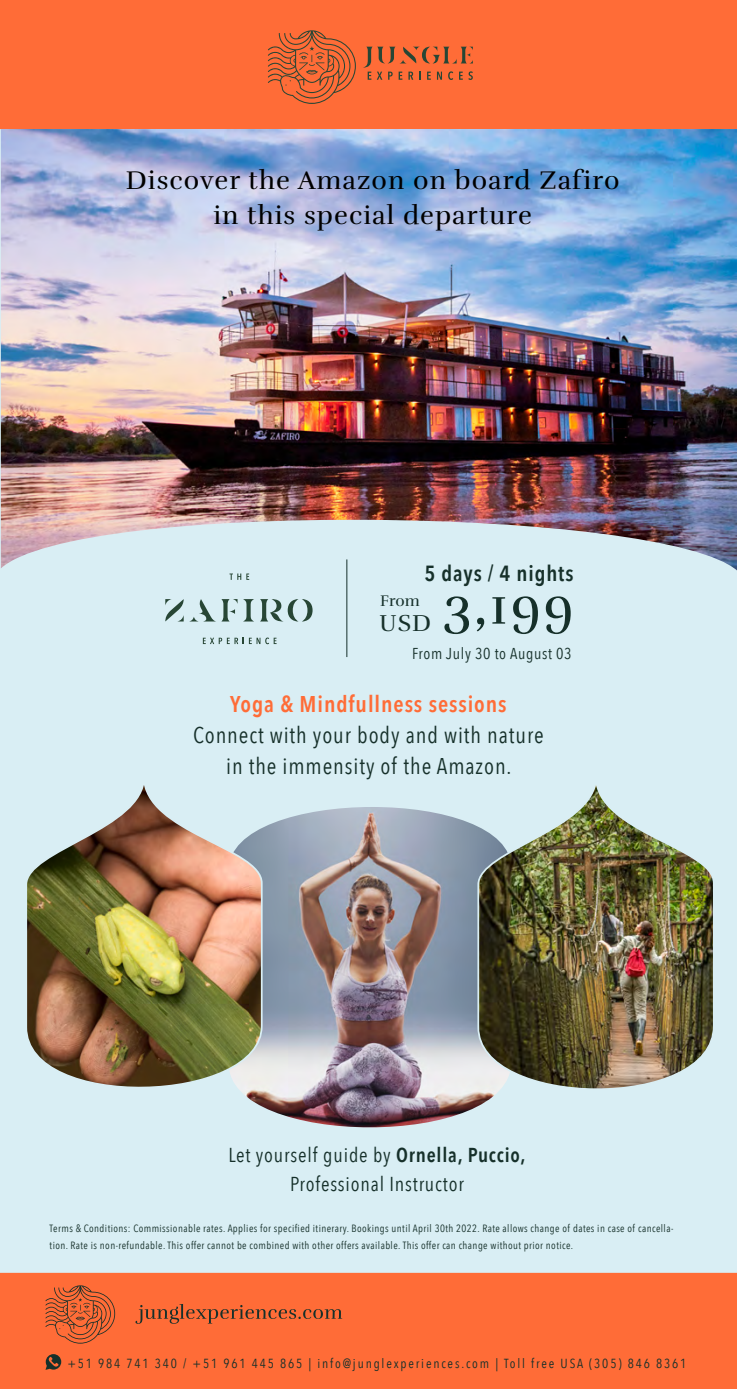
<style>
.page{position:relative;width:737px;height:1389px;background:#fff}
.page>*{position:absolute;margin:0;border:0;box-sizing:border-box;transform-origin:0 0}
.t1{font:54.25px "Rufina";color:#16302a}
.t2{font:26.25px/35px "Rufina";letter-spacing:.04em;color:#000;text-align:center}
.t3{font:23.62px "Rufina";color:#16302a}
.t4{font:22.75px/30.6px "Avenir Next Condensed";letter-spacing:.04em;color:#16302a;text-align:center}
.t5{font:600 22.75px "Avenir Next Condensed";letter-spacing:.04em;color:#ff6c37}
.t6{font:600 21.88px "Avenir Next Condensed";letter-spacing:.04em;color:#16302a}
.t7{font:20.12px/28.9px "Avenir Next Condensed";letter-spacing:.04em;color:#16302a;text-align:center}
.t8{font:15.75px "Avenir Next Condensed";letter-spacing:.04em;color:#16302a}
.t9{font:15.75px "Rufina";color:#16302a}
.t10{font:13.12px "Avenir Next Condensed";letter-spacing:.14em;color:#16302a}
.t11{font:10.5px/17.5px "Avenir Next Condensed";letter-spacing:.04em;color:#16302a}
.s1{font-weight:600}
</style>
<div class="page">
<div style="left:0;top:112px;width:737px;height:1214px;background:#d9eef4"></div>
<div style="left:0;top:0;width:737px;height:129px;background:#ff6c37"></div>
<div style="left:0;top:1272px;width:737px;height:116px;background:#ff6c37"></div>
<svg style="left:263px;top:599px;width:49px;height:22px"></svg>
<svg style="left:265px;top:637px;width:11px;height:7px"></svg>
<svg style="left:45px;top:1285px;width:70px;height:59px;background:#d86134"></svg>
<svg style="left:135px;top:1303px;width:207px;height:20px;background:#d86134"></svg>
<svg style="left:45px;top:1353px;width:16px;height:16px"></svg>
<img style="left:1px;top:129px;width:736px;height:441px">
<img style="left:263px;top:807px;width:213px;height:321px">
<img style="left:476px;top:140px;width:239px;height:967px">
<img style="left:24px;top:140px;width:239px;height:967px">
<svg style="left:268px;top:30px;width:88px;height:75px;background:#da6536"></svg>
<svg style="left:363px;top:47px;width:110px;height:33px;background:#d46436"></svg>
<hr style="left:346px;top:559px;width:1px;height:98px;background:#16302a">
<h2 class="t2" style="left:126px;top:163px;width:495px">Discover the Amazon on board Zafiro in this special departure</h2>
<h3 class="t6" style="left:424px;top:554px;width:151px">5 days / 4 nights</h3>
<h3 class="t3" style="left:379px;top:608px;width:53px">USD</h3>
<h3 class="t9" style="left:380px;top:591px;width:41px">From</h3>
<h1 class="t1" style="left:442px;top:572px;width:133px">3,199</h1>
<h3 class="t8" style="left:412px;top:640px;width:161px">From July 30 to August 03</h3>
<h3 class="t5" style="left:230px;top:684px;width:278px">Yoga &amp; Mindfullness sessions</h3>
<h3 class="t4" style="left:193px;top:718px;width:352px">Connect with your body and with nature in the immensity of the Amazon.</h3>
<h3 class="t7" style="left:228px;top:1139px;width:298px">Let yourself guide by <span class="s1">Ornella, Puccio,<br></span>Professional Instructor</h3>
<p class="t11" style="left:50px;top:1218px;width:625px">Terms &amp; Conditions: Commissionable rates. Applies for specified itinerary. Bookings until April 30th 2022. Rate allows change of dates in case of cancella&shy;tion. Rate is non-refundable. This offer cannot be combined with other offers available. This offer can change without prior notice.</p>
<p class="t10" style="left:67px;top:1351px;width:620px">+51 984 741 340 / +51 961 445 865 | info@junglexperiences.com | Toll free USA (305) 846 8361</p>
</div>
